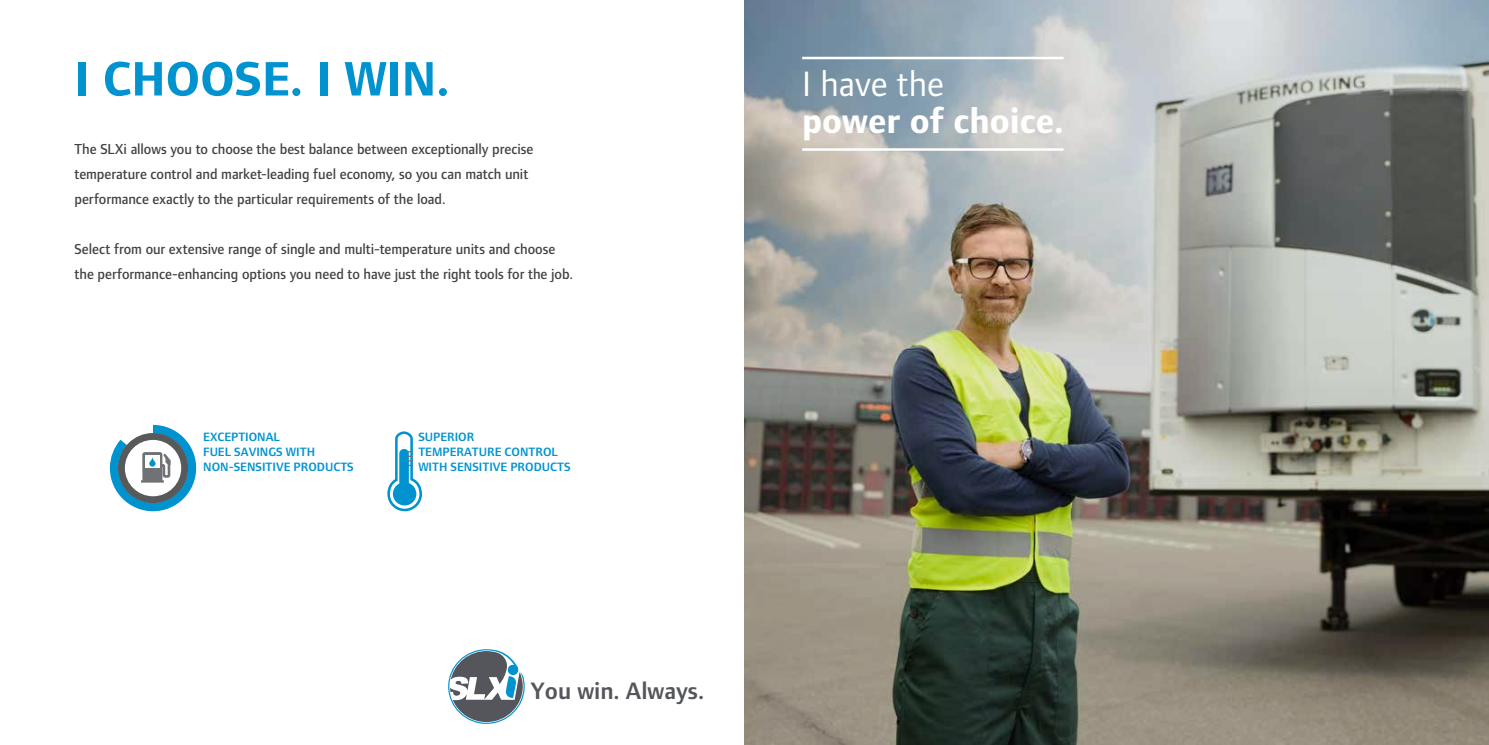
<style>
.page{position:relative;width:1489px;height:745px;background:#fff}
.page>*{position:absolute;margin:0;border:0;box-sizing:border-box;transform-origin:0 0}
.t1{font:700 50px "Foundry Form Sans Blonde";color:#0093d0}
.t2{font:700 36.5px "Foundry Form Sans Blonde";color:#fff}
.t3{font:36.5px "Foundry Form Sans Blonde";color:#fff}
.t4{font:600 24.62px "Foundry Form Sans Blonde";color:#54565b}
.t5{font:500 15px/25px "Foundry Form Sans Blonde";letter-spacing:-.005em;color:#414042}
.t6{font:600 12.5px/15px "Foundry Form Sans Blonde";color:#0093d0}
</style>
<div class="page">
<img style="left:744px;top:0;width:744px;height:744px">
<svg style="left:110px;top:424px;width:86px;height:87px"></svg>
<svg style="left:387px;top:431px;width:35px;height:80px"></svg>
<hr style="left:802px;top:57px;width:261px;height:2px;background:#fff">
<hr style="left:802px;top:148px;width:261px;height:3px;background:#fff">
<svg style="left:448px;top:649px;width:76px;height:74px"></svg>
<h1 class="t1" style="left:74px;top:51px;width:376px">I CHOOSE. I WIN.</h1>
<p class="t5" style="left:74px;top:136px;width:460px">The SLXi allows you to choose the best balance between exceptionally precise temperature control and market-leading fuel economy, so you can match unit performance exactly to the particular requirements of the load.</p>
<p class="t5" style="left:74px;top:236px;width:500px">Select from our extensive range of single and multi-temperature units and choose the performance-enhancing options you need to have just the right tools for the job.</p>
<p class="t6" style="left:203px;top:429px;width:152px">EXCEPTIONAL<br>FUEL SAVINGS WITH<br>NON-SENSITIVE PRODUCTS</p>
<p class="t6" style="left:418px;top:429px;width:154px">SUPERIOR<br>TEMPERATURE CONTROL<br>WITH SENSITIVE PRODUCTS</p>
<h3 class="t4" style="left:530px;top:676px;width:175px">You win. Always.</h3>
<h2 class="t3" style="left:802px;top:63px;width:143px">I have the</h2>
<h2 class="t2" style="left:802px;top:100px;width:263px">power of choice.</h2>
</div>
